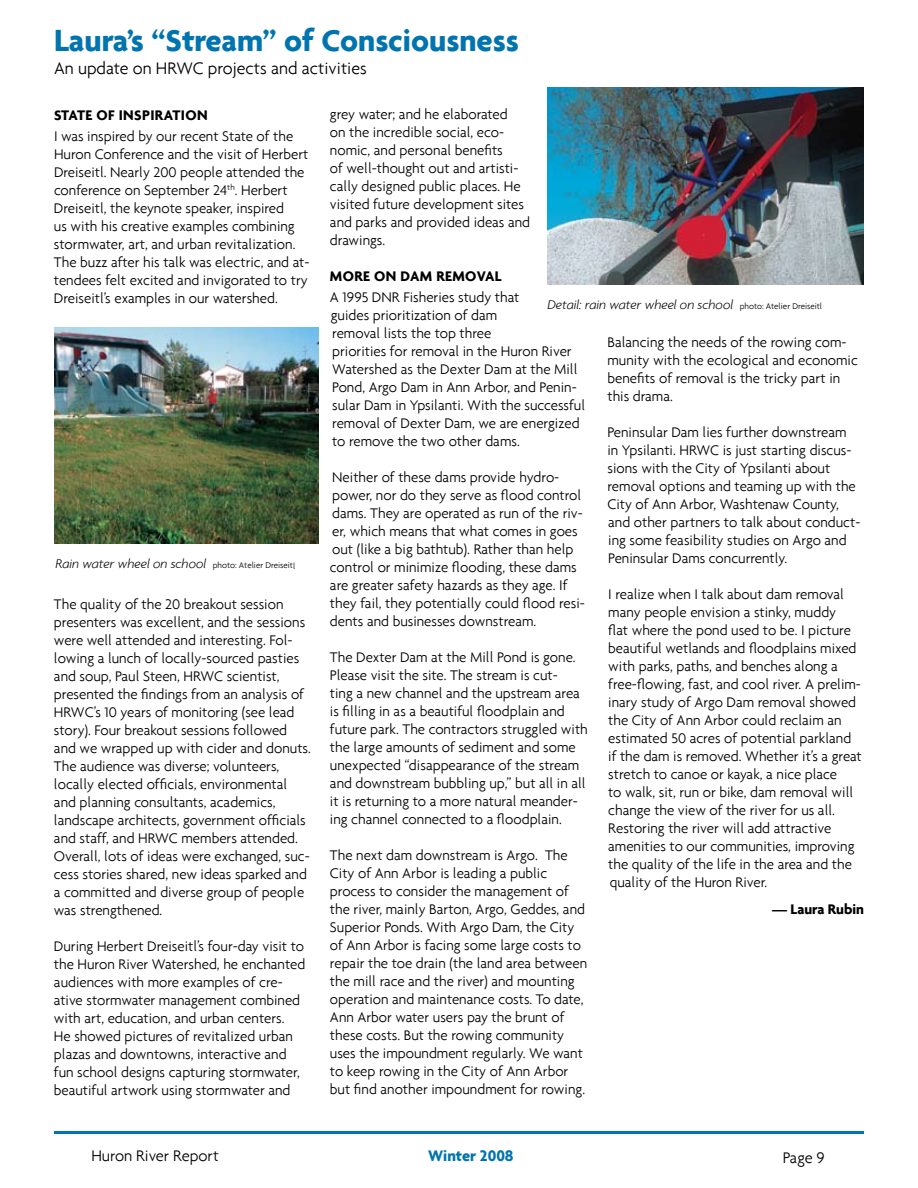
<style>
.page{position:relative;width:918px;height:1188px;background:#fff}
.page>*{position:absolute;margin:0;border:0;box-sizing:border-box;transform-origin:0 0}
.t1{font:700 33px "Agenda";color:#0074af}
.t2{font:300 18px "Agenda";color:#000}
.t3{font:300 16.5px "Agenda";color:#000}
.t4{font:700 16.5px "Agenda";color:#0074af}
.t5{font:300 15px/18px "Agenda";color:#000}
.t6{font:700 15px "Agenda";letter-spacing:.025em;color:#000}
.t7{font:italic 300 13.5px "Agenda";color:#000}
.s1{font-style:normal;font-size:9px}
</style>
<div class="page">
<hr style="left:54px;top:1131px;width:810px;height:3px;background:#0074af">
<img style="left:54px;top:328px;width:264px;height:216px">
<img style="left:547px;top:88px;width:317px;height:197px">
<h1 class="t1" style="left:54px;top:20px;width:466px">Laura’s “Stream” of Consciousness</h1>
<p class="t2" style="left:54px;top:57px;width:314px">An update on HRWC projects and activities</p>
<p class="t6" style="left:54px;top:106px;width:152px">State of Inspiration</p>
<p class="t5" style="left:54px;top:127px;width:257px">I was inspired by our recent State of the Huron Conference and the visit of Herbert Dreiseitl. Nearly 200 people attended the conference on September 24<sup>th</sup>. Herbert Dreiseitl, the keynote speaker, inspired<br>us with his creative examples combining stormwater, art, and urban revitalization.<br>The buzz after his talk was electric, and at&shy;tendees felt excited and invigorated to try Dreiseitl’s examples in our watershed.</p>
<p class="t7" style="left:56px;top:555px;width:241px">Rain water wheel on school <span class="s1">photo: Atelier Dreiseit</span><sub>l</sub></p>
<p class="t5" style="left:54px;top:595px;width:258px">The quality of the 20 breakout session presenters was excellent, and the sessions were well attended and interesting. Fol&shy;lowing a lunch of locally-sourced pasties and soup, Paul Steen, HRWC scientist, presented the findings from an analysis of HRWC’s 10 years of monitoring (see lead story). Four breakout sessions followed and we wrapped up with cider and donuts.<br>The audience was diverse; volunteers, locally elected officials, environmental and planning consultants, academics, landscape architects, government officials and staff, and HRWC members attended.<br>Overall, lots of ideas were exchanged, suc&shy;cess stories shared, new ideas sparked and a committed and diverse group of people was strengthened.</p>
<p class="t5" style="left:54px;top:937px;width:253px">During Herbert Dreiseitl’s four-day visit to the Huron River Watershed, he enchanted audiences with more examples of cre&shy;ative stormwater management combined with art, education, and urban centers.<br>He showed pictures of revitalized urban plazas and downtowns, interactive and fun school designs capturing stormwater, beautiful artwork using stormwater and</p>
<p class="t5" style="left:330px;top:105px;width:202px">grey water; and he elaborated<br>on the incredible social, eco&shy;nomic, and personal benefits<br>of well-thought out and artisti&shy;cally designed public places. He visited future development sites and parks and provided ideas and drawings.</p>
<p class="t6" style="left:330px;top:267px;width:173px">More on Dam Removal</p>
<p class="t5" style="left:330px;top:288px;width:257px">A 1995 DNR Fisheries study that<br>guides prioritization of dam<br>removal lists the top three<br>priorities for removal in the Huron River Watershed as the Dexter Dam at the Mill Pond, Argo Dam in Ann Arbor, and Penin&shy;sular Dam in Ypsilanti. With the successful removal of Dexter Dam, we are energized to remove the two other dams.</p>
<p class="t5" style="left:330px;top:468px;width:256px">Neither of these dams provide hydro&shy;power, nor do they serve as flood control dams. They are operated as run of the riv&shy;er, which means that what comes in goes out (like a big bathtub). Rather than help control or minimize flooding, these dams are greater safety hazards as they age. If they fail, they potentially could flood resi&shy;dents and businesses downstream.</p>
<p class="t5" style="left:330px;top:648px;width:259px">The Dexter Dam at the Mill Pond is gone.<br>Please visit the site. The stream is cut-<br>ting a new channel and the upstream area is filling in as a beautiful floodplain and future park. The contractors struggled with the large amounts of sediment and some unexpected “disappearance of the stream and downstream bubbling up,” but all in all it is returning to a more natural meander&shy;ing channel connected to a floodplain.</p>
<p class="t5" style="left:330px;top:846px;width:259px">The next dam downstream is Argo. The City of Ann Arbor is leading a public process to consider the management of the river, mainly Barton, Argo, Geddes, and Superior Ponds. With Argo Dam, the City of Ann Arbor is facing some large costs to repair the toe drain (the land area between the mill race and the river) and mounting operation and maintenance costs. To date, Ann Arbor water users pay the brunt of these costs. But the rowing community uses the impoundment regularly. We want to keep rowing in the City of Ann Arbor but find another impoundment for rowing.</p>
<p class="t7" style="left:547px;top:296px;width:276px">Detail: rain water wheel on school <span class="s1">photo: Atelier Dreiseitl</span></p>
<p class="t5" style="left:607px;top:333px;width:252px">Balancing the needs of the rowing com&shy;munity with the ecological and economic benefits of removal is the tricky part in this drama.</p>
<p class="t5" style="left:607px;top:423px;width:254px">Peninsular Dam lies further downstream in Ypsilanti. HRWC is just starting discus&shy;sions with the City of Ypsilanti about removal options and teaming up with the City of Ann Arbor, Washtenaw County, and other partners to talk about conduct&shy;ing some feasibility studies on Argo and Peninsular Dams concurrently.</p>
<p class="t5" style="left:608px;top:585px;width:255px">I realize when I talk about dam removal many people envision a stinky, muddy<br>flat where the pond used to be. I picture beautiful wetlands and floodplains mixed with parks, paths, and benches along a free-flowing, fast, and cool river. A prelim&shy;inary study of Argo Dam removal showed the City of Ann Arbor could reclaim an estimated 50 acres of potential parkland if the dam is removed. Whether it’s a great stretch to canoe or kayak, a nice place<br>to walk, sit, run or bike, dam removal will change the view of the river for us all.<br>Restoring the river will add attractive amenities to our communities, improving the quality of the life in the area and the quality of the Huron River.</p>
<p class="t6" style="left:772px;top:900px;width:93px">— Laura Rubin</p>
<p class="t3" style="left:91px;top:1146px;width:129px">Huron River Report</p>
<p class="t4" style="left:428px;top:1146px;width:87px">Winter 2008</p>
<p class="t3" style="left:783px;top:1148px;width:43px">Page 9</p>
</div>
